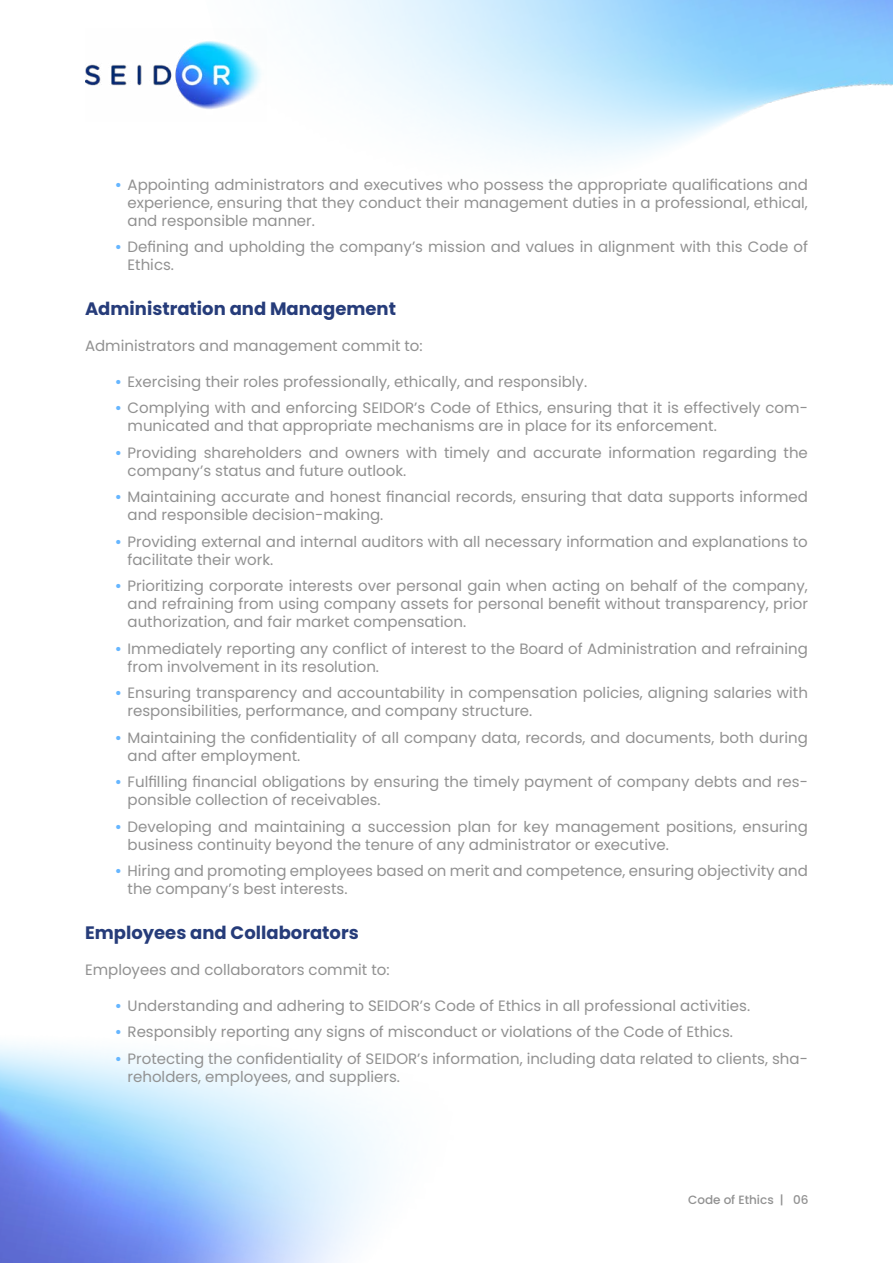
<style>
.page{position:relative;width:893px;height:1263px;background:#fff}
.page>*{position:absolute;margin:0;border:0;box-sizing:border-box;transform-origin:0 0}
.t1{font:700 18px "Poppins";color:#263c7a}
.t2{font:15px/18px "Poppins";color:#919191}
.t3{font:500 12px "Poppins";color:#919191}
.s1{font-weight:600;color:#66b6ff}
</style>
<div class="page">
<img style="left:0;top:1043px;width:381px;height:220px">
<img style="left:85px;top:29px;width:181px;height:81px">
<p class="t2" style="left:128px;top:176px;width:682px;text-align:justify;text-indent:-13px"><span class="s1">•</span> Appointing administrators and executives who possess the appropriate qualifications and experience, ensuring that they conduct their management duties in a professional, ethical, and responsible manner.</p>
<p class="t2" style="left:128px;top:238px;width:682px;text-indent:-13px"><span class="s1">•</span> Defining and upholding the company’s mission and values in alignment with this Code of<br>Ethics.</p>
<p class="t1" style="left:85px;top:298px;width:313px">Administration and Management</p>
<p class="t2" style="left:85px;top:337px;width:339px">Administrators and management commit to:</p>
<p class="t2" style="left:115px;top:373px;width:474px"><span class="s1">•</span> Exercising their roles professionally, ethically, and responsibly.</p>
<p class="t2" style="left:128px;top:399px;width:682px;text-indent:-13px"><span class="s1">•</span> Complying with and enforcing SEIDOR’s Code of Ethics, ensuring that it is effectively com&shy;municated and that appropriate mechanisms are in place for its enforcement.</p>
<p class="t2" style="left:128px;top:444px;width:682px;text-indent:-13px"><span class="s1">•</span> Providing shareholders and owners with timely and accurate information regarding the company’s status and future outlook.</p>
<p class="t2" style="left:128px;top:488px;width:682px;text-indent:-13px"><span class="s1">•</span> Maintaining accurate and honest financial records, ensuring that data supports informed and responsible decision-making.</p>
<p class="t2" style="left:128px;top:533px;width:682px;text-indent:-13px"><span class="s1">•</span> Providing external and internal auditors with all necessary information and explanations to facilitate their work.</p>
<p class="t2" style="left:128px;top:577px;width:682px;text-align:justify;text-indent:-13px"><span class="s1">•</span> Prioritizing corporate interests over personal gain when acting on behalf of the company, and refraining from using company assets for personal benefit without transparency, prior authorization, and fair market compensation.</p>
<p class="t2" style="left:128px;top:640px;width:682px;text-indent:-13px"><span class="s1">•</span> Immediately reporting any conflict of interest to the Board of Administration and refraining from involvement in its resolution.</p>
<p class="t2" style="left:128px;top:684px;width:682px;text-indent:-13px"><span class="s1">•</span> Ensuring transparency and accountability in compensation policies, aligning salaries with responsibilities, performance, and company structure.</p>
<p class="t2" style="left:128px;top:729px;width:682px;text-indent:-13px"><span class="s1">•</span> Maintaining the confidentiality of all company data, records, and documents, both during and after employment.</p>
<p class="t2" style="left:128px;top:773px;width:682px;text-indent:-13px"><span class="s1">•</span> Fulfilling financial obligations by ensuring the timely payment of company debts and res&shy;ponsible collection of receivables.</p>
<p class="t2" style="left:128px;top:818px;width:682px;text-indent:-13px"><span class="s1">•</span> Developing and maintaining a succession plan for key management positions, ensuring business continuity beyond the tenure of any administrator or executive.</p>
<p class="t2" style="left:128px;top:862px;width:682px;text-indent:-13px"><span class="s1">•</span> Hiring and promoting employees based on merit and competence, ensuring objectivity and the company’s best interests.</p>
<p class="t1" style="left:85px;top:922px;width:275px">Employees and Collaborators</p>
<p class="t2" style="left:85px;top:961px;width:306px">Employees and collaborators commit to:</p>
<p class="t2" style="left:115px;top:997px;width:637px"><span class="s1">•</span> Understanding and adhering to SEIDOR’s Code of Ethics in all professional activities.</p>
<p class="t2" style="left:115px;top:1023px;width:620px"><span class="s1">•</span> Responsibly reporting any signs of misconduct or violations of the Code of Ethics.</p>
<p class="t2" style="left:128px;top:1050px;width:682px;text-indent:-13px"><span class="s1">•</span> Protecting the confidentiality of SEIDOR’s information, including data related to clients, sha&shy;reholders, employees, and suppliers.</p>
<p class="t3" style="left:688px;top:1193px;width:122px">Code of Ethics | 06</p>
</div>
